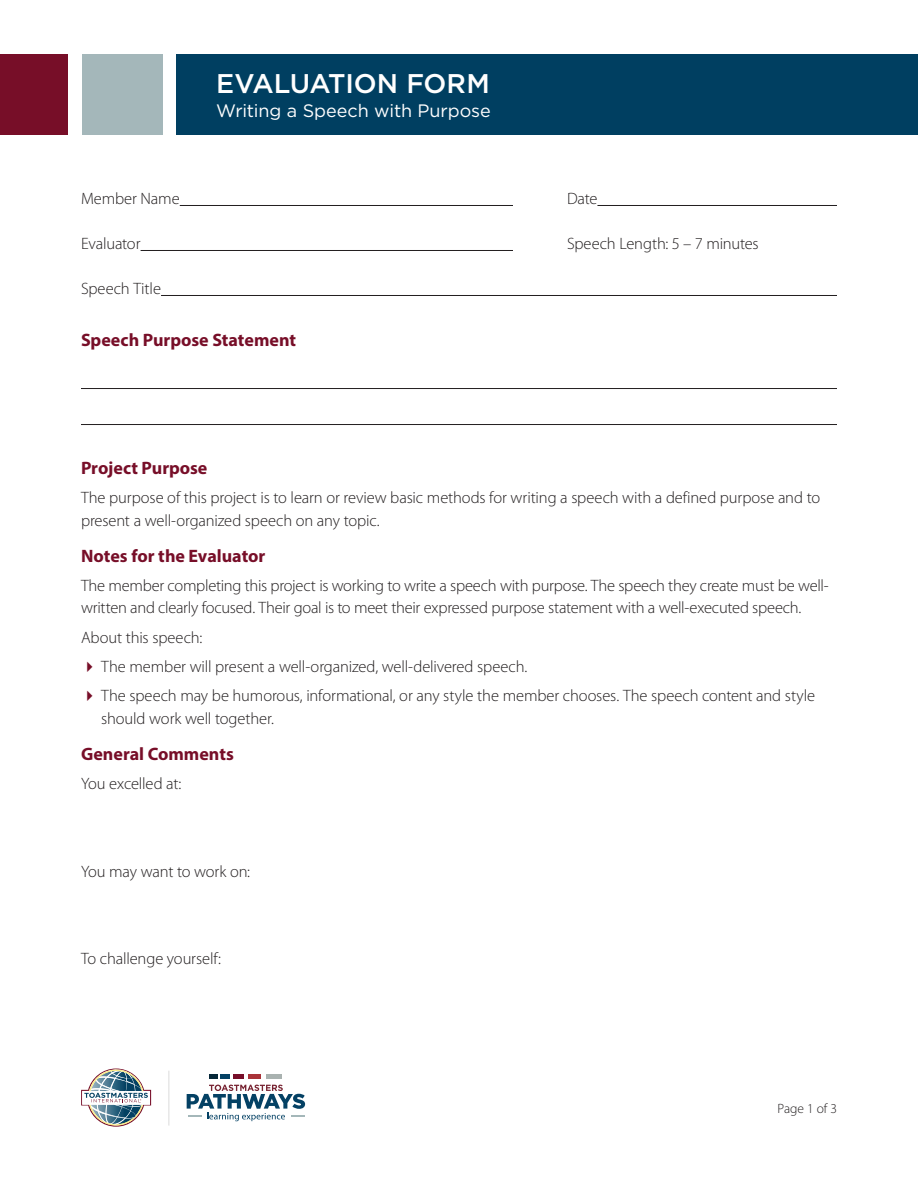
<style>
.page{position:relative;width:918px;height:1188px;background:#fff}
.page>*{position:absolute;margin:0;border:0;box-sizing:border-box;transform-origin:0 0}
.t1{font:500 27px "Gotham";letter-spacing:-.005em;color:#fff}
.t2{font:700 18px "Myriad Pro";color:#770e28}
.t3{font:18px "Gotham";letter-spacing:-.005em;color:#fff}
.t4{font:300 16.5px/22.5px "Myriad Pro";letter-spacing:-.01em;color:#231f20}
.t5{font:300 13.5px "Myriad Pro";letter-spacing:.005em;color:#231f20}
</style>
<div class="page">
<div style="left:82px;top:54px;width:81px;height:81px;background:#a4b7ba"></div>
<div style="left:176px;top:54px;width:742px;height:81px;background:#003f61"></div>
<div style="left:0;top:54px;width:68px;height:81px;background:#770e28"></div>
<hr style="left:180px;top:205px;width:333px;height:1px;background:#231f20">
<hr style="left:597px;top:205px;width:240px;height:1px;background:#231f20">
<hr style="left:141px;top:250px;width:372px;height:1px;background:#231f20">
<hr style="left:161px;top:295px;width:676px;height:1px;background:#231f20">
<hr style="left:81px;top:388px;width:756px;height:1px;background:#231f20">
<hr style="left:81px;top:424px;width:756px;height:1px;background:#231f20">
<svg style="left:81px;top:1068px;width:70px;height:59px"></svg>
<svg style="left:210px;top:1074px;width:20px;height:4px"></svg>
<hr style="left:233px;top:1074px;width:11px;height:4px;background:#770e29">
<hr style="left:248px;top:1074px;width:13px;height:4px;background:#a93339">
<hr style="left:266px;top:1074px;width:16px;height:4px;background:#a9b2b0">
<svg style="left:187px;top:1085px;width:118px;height:36px"></svg>
<hr style="left:168px;top:1071px;width:1px;height:55px;background:#dcdcdc">
<h1 class="t1" style="left:216px;top:66px;width:275px">EVALUATION FORM</h1>
<p class="t3" style="left:216px;top:99px;width:276px">Writing a Speech with Purpose</p>
<p class="t4" style="left:81px;top:187px;width:100px">Member Name</p>
<p class="t4" style="left:567px;top:187px;width:32px">Date</p>
<p class="t4" style="left:81px;top:232px;width:61px">Evaluator</p>
<p class="t4" style="left:567px;top:232px;width:193px">Speech Length: 5 – 7 minutes</p>
<p class="t4" style="left:81px;top:277px;width:82px">Speech Title</p>
<p class="t2" style="left:81px;top:328px;width:217px">Speech Purpose Statement</p>
<p class="t2" style="left:81px;top:456px;width:128px">Project Purpose</p>
<p class="t4" style="left:81px;top:487px;width:741px">The purpose of this project is to learn or review basic methods for writing a speech with a defined purpose and to present a well-organized speech on any topic.</p>
<p class="t2" style="left:81px;top:544px;width:186px">Notes for the Evaluator</p>
<p class="t4" style="left:81px;top:574px;width:749px">The member completing this project is working to write a speech with purpose. The speech they create must be well&shy;written and clearly focused. Their goal is to meet their expressed purpose statement with a well-executed speech.</p>
<p class="t4" style="left:101px;top:623px;width:716px;line-height:29.2px;text-indent:-20px">About this speech:<br>The member will present a well-organized, well-delivered speech.<br>The speech may be humorous, informational, or any style the member chooses. The speech content and style</p>
<p class="t4" style="left:101px;top:707px;width:174px">should work well together.</p>
<p class="t2" style="left:81px;top:742px;width:154px">General Comments</p>
<p class="t4" style="left:81px;top:772px;width:102px">You excelled at:</p>
<p class="t4" style="left:81px;top:860px;width:171px">You may want to work on:</p>
<p class="t4" style="left:81px;top:948px;width:141px">To challenge yourself:</p>
<p class="t5" style="left:777px;top:1101px;width:61px">Page 1 of 3</p>
</div>
